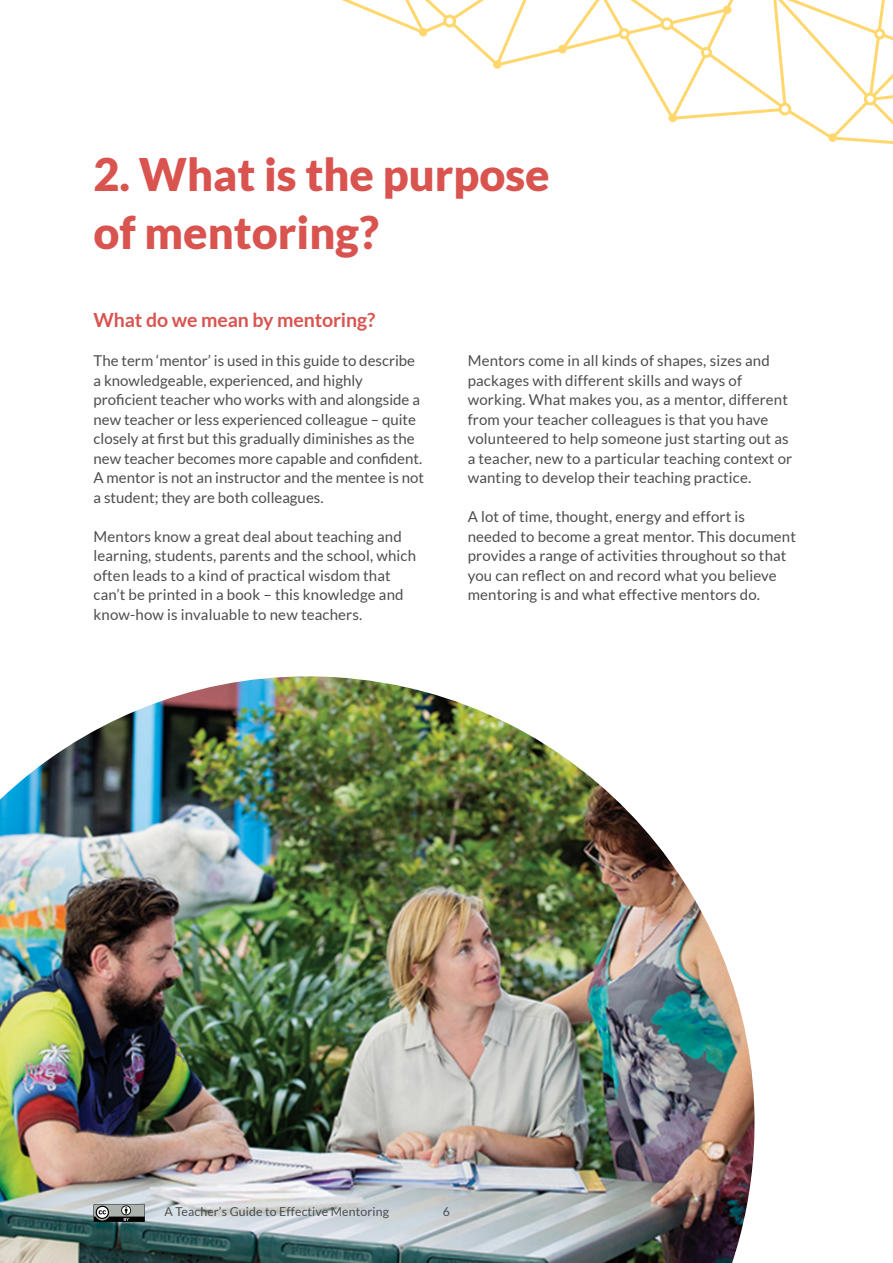
<style>
.page{position:relative;width:893px;height:1263px;background:#fff}
.page>*{position:absolute;margin:0;border:0;box-sizing:border-box;transform-origin:0 0}
.Heading_1{font:900 45px/58.5px "Lato";color:#d9534f}
.Heading_2{font:700 19.5px "Lato";letter-spacing:-.005em;color:#d9534f}
.Body{font:15px/19.5px "Lato";letter-spacing:.01em;color:#4d4d4f}
.t1{font:12.3px "Lato";letter-spacing:.01em;color:#4d4d4f}
</style>
<div class="page">
<svg style="left:342px;top:0;width:551px;height:144px"></svg>
<img style="left:0;top:676px;width:755px;height:587px">
<svg style="left:94px;top:1204px;width:51px;height:18px"></svg>
<p class="Heading_1" style="left:93px;top:144px;width:458px">2. What is the purpose of mentoring?</p>
<p class="Heading_2" style="left:94px;top:309px;width:283px">What do we mean by mentoring?</p>
<p class="Body" style="left:94px;top:351px;width:332px">The term ‘mentor’ is used in this guide to describe a knowledgeable, experienced, and highly proficient teacher who works with and alongside a new teacher or less experienced colleague – quite closely at first but this gradually diminishes as the new teacher becomes more capable and confident.<br>A mentor is not an instructor and the mentee is not a student; they are both colleagues.</p>
<p class="Body" style="left:94px;top:526px;width:324px">Mentors know a great deal about teaching and learning, students, parents and the school, which often leads to a kind of practical wisdom that can’t be printed in a book – this knowledge and know-how is invaluable to new teachers.</p>
<p class="Body" style="left:468px;top:351px;width:326px">Mentors come in all kinds of shapes, sizes and packages with different skills and ways of working. What makes you, as a mentor, different from your teacher colleagues is that you have volunteered to help someone just starting out as a teacher, new to a particular teaching context or wanting to develop their teaching practice.</p>
<p class="Body" style="left:468px;top:507px;width:330px">A lot of time, thought, energy and effort is needed to become a great mentor. This document provides a range of activities throughout so that you can reflect on and record what you believe mentoring is and what effective mentors do.</p>
<p class="t1" style="left:164px;top:1205px;width:226px">A Teacher’s Guide to Effective Mentoring</p>
<p class="t1" style="left:443px;top:1205px;width:9px">6</p>
</div>
